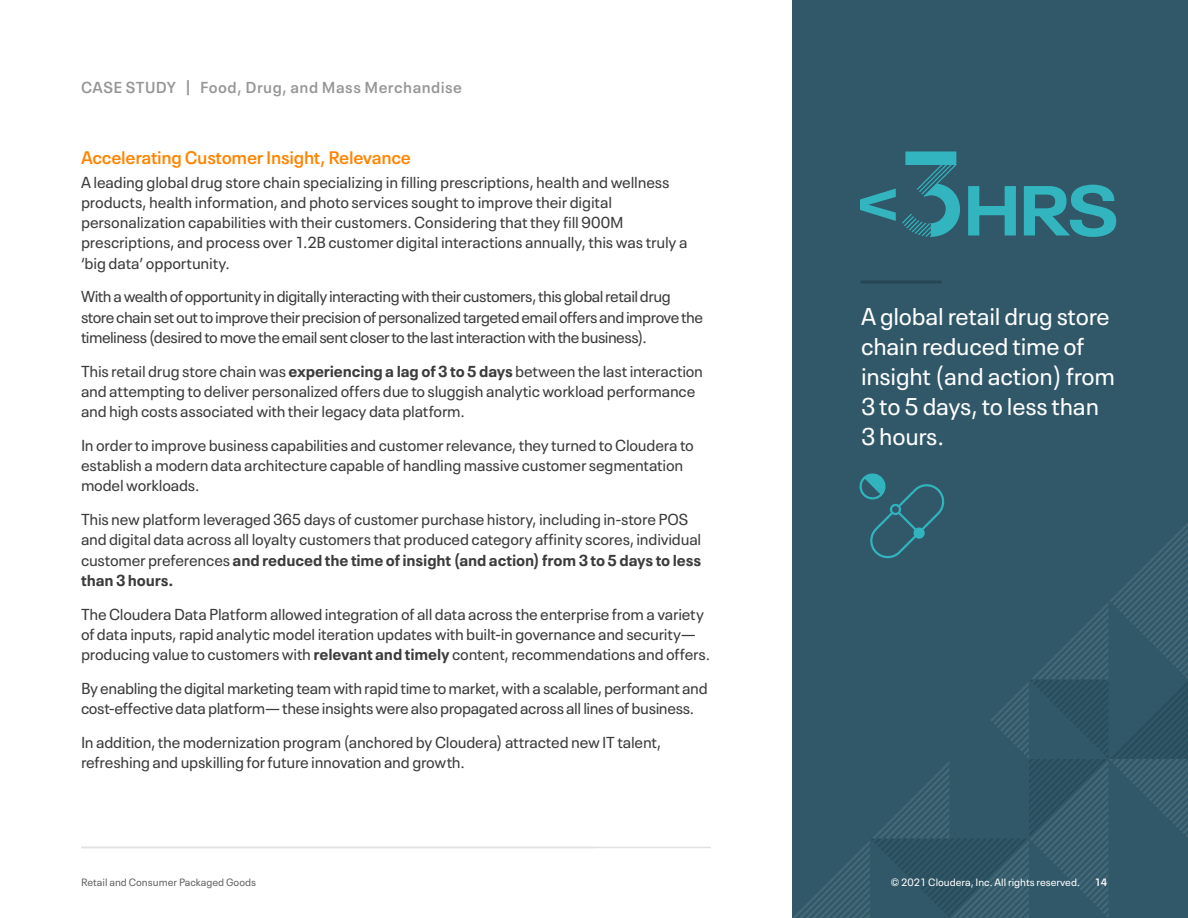
<style>
.page{position:relative;width:1188px;height:918px;background:#fff}
.page>*{position:absolute;margin:0;border:0;box-sizing:border-box;transform-origin:0 0}
.t1{font:700 expanded 70.05px "Neue Plak";color:#33b5bf}
.t2{font:24px/30px "Neue Plak Text";letter-spacing:-.01em;color:#fff}
.t3{font:600 18px "Neue Plak Text";letter-spacing:-.015em;color:#ff8400}
.t4{font:15.75px/20.2px "Neue Plak Text";letter-spacing:-.015em;color:#3c3c3c}
.t5{font:15.75px/20.2px "Neue Plak Text";letter-spacing:-.035em;color:#3c3c3c}
.t6{font:600 15.75px "Neue Plak Text";letter-spacing:.03em;color:#969696}
.t7{font:10.5px "Neue Plak Text";color:#fff}
.t8{font:10.5px "Neue Plak Text";color:#646464}
.t9{font:600 10.5px "Neue Plak Text";color:#fff}
.s1{font-weight:700}
.s2{font-family:"Cloudera Display O 100 Striped";font-weight:400;font-stretch:normal;font-size:120px}
</style>
<div class="page">
<div style="left:792px;top:0;width:396px;height:918px;background:#305868"></div>
<svg style="left:793px;top:473px;width:395px;height:445px"></svg>
<hr style="left:861px;top:280px;width:81px;height:3px;background:#000">
<hr style="left:81px;top:847px;width:630px;height:1px;background:#e1e1e1">
<p class="t6" style="left:81px;top:75px;width:383px">CASE STUDY | Food, Drug, and Mass Merchandise</p>
<p class="t3" style="left:81px;top:143px;width:332px">Accelerating Customer Insight, Relevance</p>
<p class="t4" style="left:81px;top:170px;width:608px">A leading global drug store chain specializing in filling prescriptions, health and wellness products, health information, and photo services sought to improve their digital personalization capabilities with their customers. Considering that they fill 900M prescriptions, and process over 1.2B customer digital interactions annually, this was truly a ‘big data’ opportunity.</p>
<p class="t5" style="left:81px;top:285px;width:624px">With a wealth of opportunity in digitally interacting with their customers, this global retail drug store chain set out to improve their precision of personalized targeted email offers and improve the timeliness (desired to move the email sent closer to the last interaction with the business).</p>
<p class="t4" style="left:81px;top:359px;width:624px">This retail drug store chain was <span class="s1">experiencing a lag of 3 to 5 days</span> between the last interaction and attempting to deliver personalized offers due to sluggish analytic workload performance and high costs associated with their legacy data platform.</p>
<p class="t4" style="left:81px;top:434px;width:614px">In order to improve business capabilities and customer relevance, they turned to Cloudera to establish a modern data architecture capable of handling massive customer segmentation model workloads.</p>
<p class="t4" style="left:81px;top:508px;width:622px">This new platform leveraged 365 days of customer purchase history, including in-store POS and digital data across all loyalty customers that produced category affinity scores, individual customer preferences <span class="s1">and reduced the time of insight (and action) from 3 to 5 days to less than 3 hours.</span></p>
<p class="t4" style="left:81px;top:602px;width:631px">The Cloudera Data Platform allowed integration of all data across the enterprise from a variety of data inputs, rapid analytic model iteration updates with built-in governance and security— producing value to customers with <span class="s1">relevant and timely</span> content, recommendations and offers.</p>
<p class="t4" style="left:81px;top:677px;width:628px">By enabling the digital marketing team with rapid time to market, with a scalable, performant and cost-effective data platform— these insights were also propagated across all lines of business.</p>
<p class="t4" style="left:81px;top:731px;width:582px">In addition, the modernization program (anchored by Cloudera) attracted new IT talent, refreshing and upskilling for future innovation and growth.</p>
<h1 class="t1" style="left:856px;top:153px;width:263px">&lt;<span class="s2">3</span>HRS</h1>
<h2 class="t2" style="left:861px;top:299px;width:255px">A global retail drug store chain reduced time of insight (and action) from<br>3 to 5 days, to less than<br>3 hours.</h2>
<p class="t8" style="left:81px;top:874px;width:177px">Retail and Consumer Packaged Goods</p>
<p class="t7" style="left:891px;top:874px;width:191px">© 2021 Cloudera, Inc. All rights reserved.</p>
<p class="t9" style="left:1095px;top:874px;width:14px">14</p>
</div>
